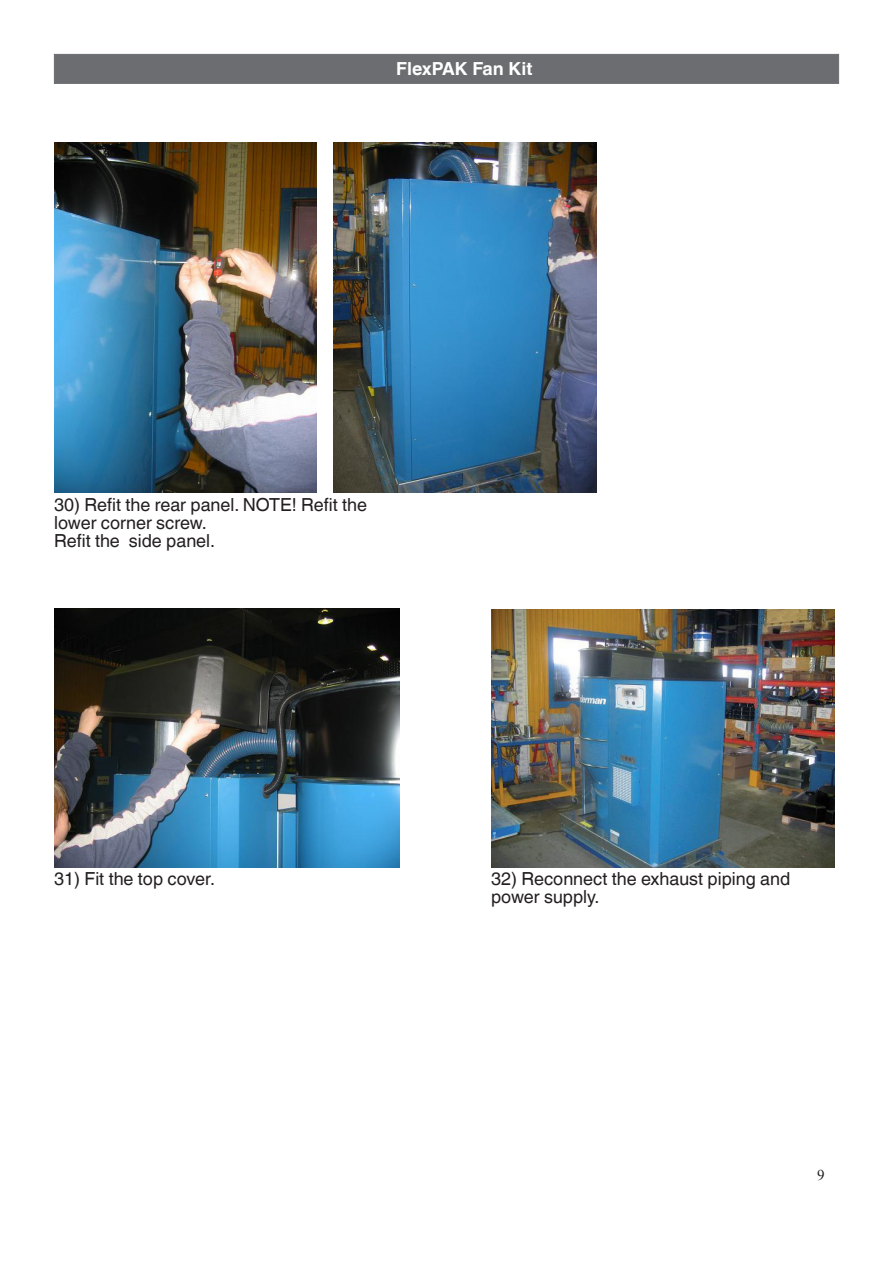
<style>
.page{position:relative;width:893px;height:1263px;background:#fff}
.page>*{position:absolute;margin:0;border:0;box-sizing:border-box;transform-origin:0 0}
.t1{font:18px/18px "Helvetica Linotype";color:#231f20}
.t2{font:700 18px "Helvetica Linotype";color:#fff}
.t3{font:15px "Times New Roman";color:#231f20}
</style>
<div class="page">
<div style="left:54px;top:54px;width:785px;height:30px;background:#6c6d70"></div>
<img style="left:54px;top:143px;width:263px;height:350px">
<img style="left:333px;top:143px;width:263px;height:350px">
<img style="left:54px;top:609px;width:345px;height:258px">
<img style="left:491px;top:610px;width:343px;height:257px">
<p class="t2" style="left:396px;top:59px;width:138px">FlexPAK Fan Kit</p>
<p class="t1" style="left:54px;top:495px;width:314px">30) Refit the rear panel. NOTE! Refit the lower corner screw.</p>
<p class="t1" style="left:54px;top:531px;width:163px">Refit the side panel.</p>
<p class="t1" style="left:54px;top:870px;width:162px">31) Fit the top cover.</p>
<p class="t1" style="left:491px;top:870px;width:301px">32) Reconnect the exhaust piping and power supply.</p>
<p class="t3" style="left:817px;top:1164px;width:9px">9</p>
</div>
